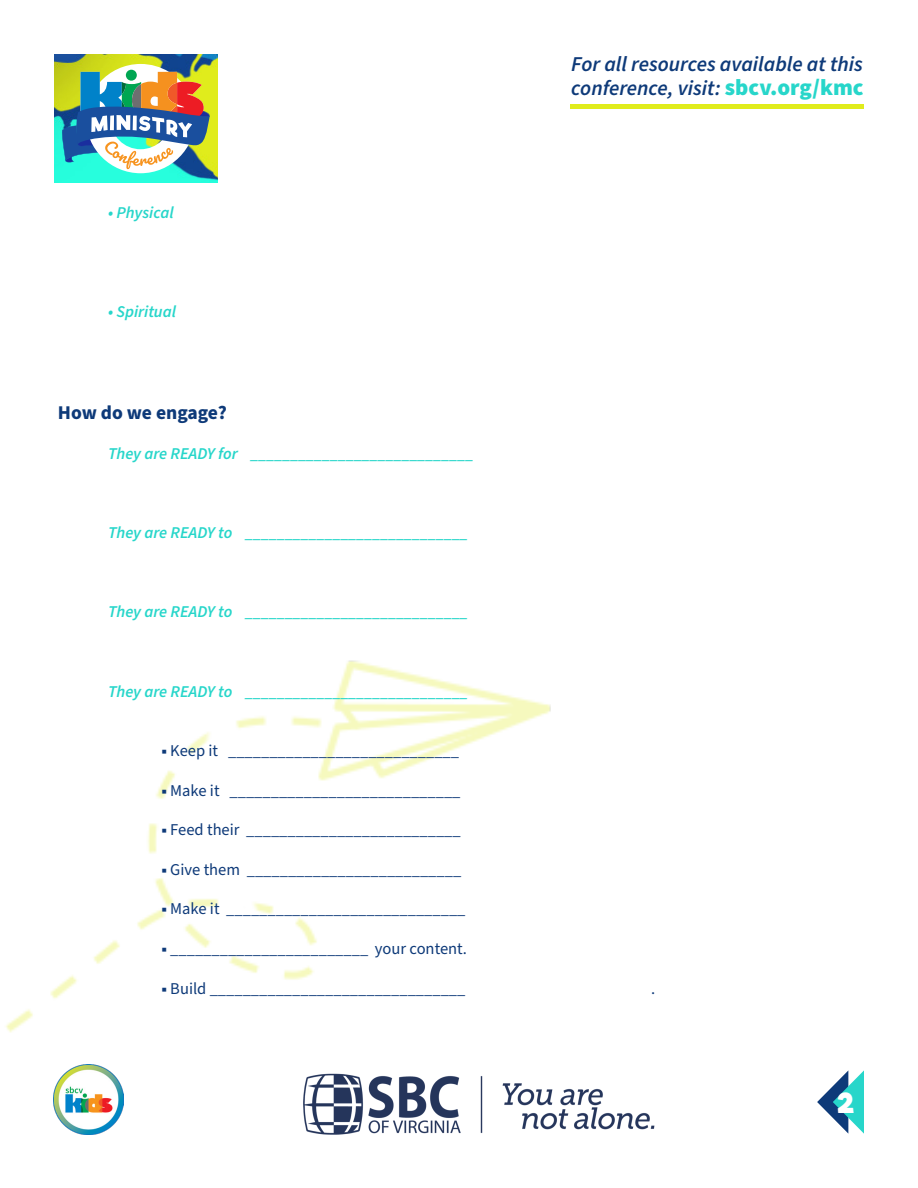
<style>
.page{position:relative;width:918px;height:1188px;background:#fff}
.page>*{position:absolute;margin:0;border:0;box-sizing:border-box;transform-origin:0 0}
.t1{font:700 27px "Riffic";color:#fff}
.t2{font:italic 600 21.15px/24px "Source Sans Pro";color:#0e3a79}
.t3{font:700 19.5px "Source Sans Pro";color:#0e3a79}
.t4{font:16.5px "Source Sans Pro";color:#0e3a79}
.t5{font:italic 600 16.5px "Source Sans Pro";color:#27d6ca}
.s1{font-weight:900;font-style:normal;font-size:22.95px;color:#27d6ca}
</style>
<div class="page">
<img style="left:5px;top:660px;width:546px;height:475px">
<hr style="left:570px;top:105px;width:294px;height:4px;background:#e0ec1c">
<img style="left:54px;top:1065px;width:70px;height:69px">
<img style="left:304px;top:1073px;width:350px;height:61px">
<svg style="left:817px;top:1070px;width:47px;height:64px"></svg>
<img style="left:54px;top:54px;width:164px;height:129px">
<svg style="left:61px;top:64px;width:149px;height:109px"></svg>
<p class="t5" style="left:108px;top:201px;width:67px">• Physical</p>
<p class="t5" style="left:108px;top:300px;width:70px">• Spiritual</p>
<p class="t3" style="left:58px;top:400px;width:170px">How do we engage?</p>
<p class="t5" style="left:108px;top:442px;width:367px">They are READY for ____________________________</p>
<p class="t5" style="left:108px;top:522px;width:362px">They are READY to ____________________________</p>
<p class="t5" style="left:108px;top:601px;width:362px">They are READY to ____________________________</p>
<p class="t5" style="left:108px;top:680px;width:362px">They are READY to ____________________________</p>
<p class="t2" style="left:571px;top:53px;width:294px">For all resources available at this conference, visit: <span class="s1">sbcv.org/kmc</span></p>
<p class="t4" style="left:162px;top:739px;width:299px">▪ Keep it ____________________________</p>
<p class="t4" style="left:162px;top:779px;width:300px">▪ Make it ____________________________</p>
<p class="t4" style="left:162px;top:819px;width:300px">▪ Feed their __________________________</p>
<p class="t4" style="left:162px;top:858px;width:301px">▪ Give them __________________________</p>
<p class="t4" style="left:162px;top:898px;width:305px">▪ Make it _____________________________</p>
<p class="t4" style="left:162px;top:937px;width:307px">▪ ________________________ your content.</p>
<p class="t4" style="left:162px;top:977px;width:305px">▪ Build _______________________________</p>
<p class="t4" style="left:651px;top:977px;width:6px">.</p>
<p class="t1" style="left:837px;top:1086px;width:19px">2</p>
</div>
